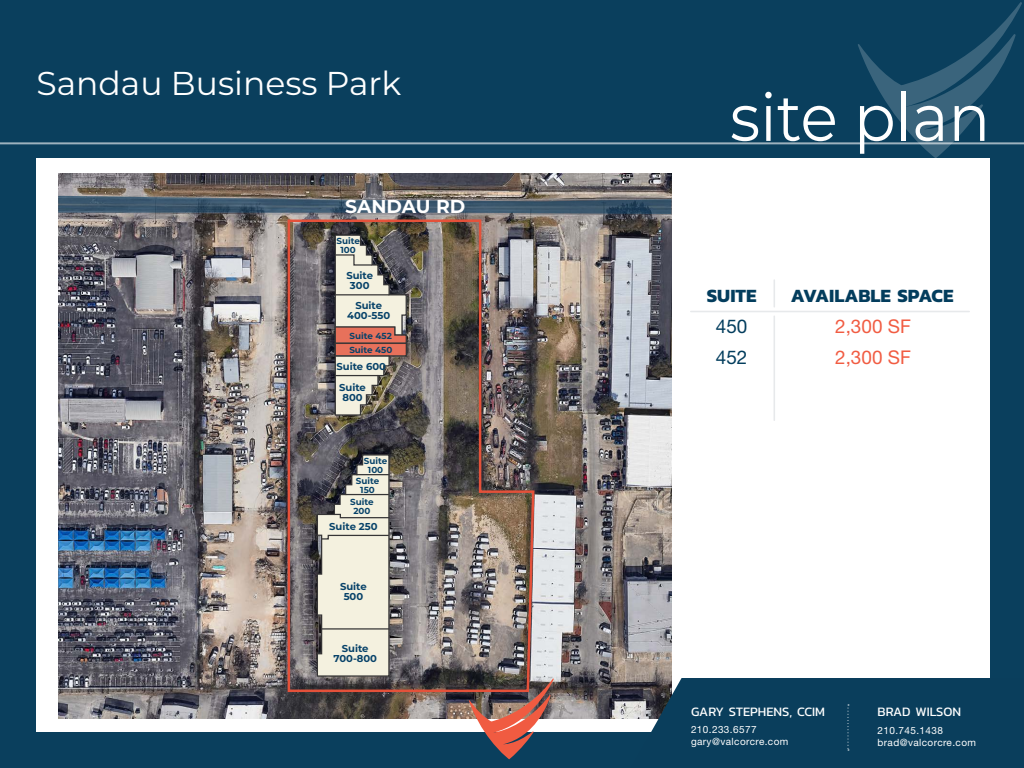
<style>
.page{position:relative;width:1024px;height:768px;background:#fff}
.page>*{position:absolute;margin:0;border:0;box-sizing:border-box;transform-origin:0 0}
.t1{font:66.3px "Montserrat";color:#fff;scale:.93 1}
.t2{font:33px "Montserrat";color:#fff}
.t3{font:700 18.9px "Kanit";color:#033d5d}
.t4{font:18.9px "Helvetica Neue LT Std";color:#f15c42}
.t5{font:18.9px "Helvetica Neue LT Std";color:#033d5d}
.t6{font:700 18.8px "Montserrat";color:#fff}
.t7{font:13px "Kanit";color:#fff}
.t8{font:700 10px "Montserrat";color:#074269}
.t9{font:10px "Helvetica Neue LT Std";letter-spacing:.04em;color:#fff}
.t10{font:700 8.8px "Montserrat";color:#074269}
</style>
<div class="page">
<div style="left:0;top:0;width:1024px;height:158px;background:#0a3f5d"></div>
<div style="left:990px;top:0;width:34px;height:768px;background:#0a3f5d"></div>
<div style="left:0;top:732px;width:1024px;height:36px;background:#0a3f5d"></div>
<div style="left:0;top:0;width:36px;height:768px;background:#0a3f5d"></div>
<svg style="left:858px;top:2px;width:164px;height:156px"></svg>
<hr style="left:0;top:142px;width:1024px;height:2px;background:#fff">
<svg style="left:774px;top:280px;width:1px;height:27px"></svg>
<hr style="left:691px;top:311px;width:278px;height:1px;background:#e7e9eb">
<hr style="left:774px;top:316px;width:1px;height:104px;background:#e7e9eb">
<img style="left:58px;top:173px;width:613px;height:546px">
<svg style="left:58px;top:196px;width:613px;height:18px;background:#4a5e6e"></svg>
<img style="left:286px;top:218px;width:250px;height:475px">
<svg style="left:316px;top:454px;width:75px;height:223px;background:#ccc9bc"></svg>
<hr style="left:346px;top:494px;width:43px;height:1px;background:#363536">
<hr style="left:356px;top:474px;width:33px;height:1px;background:#363536">
<svg style="left:334px;top:234px;width:74px;height:182px;background:#b1a59a"></svg>
<div style="left:335px;top:343px;width:72px;height:13px;background:#e7715b;border:1px solid #363536"></div>
<hr style="left:336px;top:355px;width:53px;height:2px;background:#363536">
<hr style="left:335px;top:375px;width:43px;height:1px;background:#363536">
<img style="left:469px;top:678px;width:85px;height:81px">
<svg style="left:631px;top:678px;width:359px;height:73px;fill:#0a3e5c"></svg>
<svg style="left:848px;top:704px;width:1px;height:47px"></svg>
<p class="t2" style="left:36px;top:61px;width:366px">Sandau Business Park</p>
<p class="t6" style="left:345px;top:192px;width:122px">SANDAU RD</p>
<p class="t10" style="left:337px;top:235px;width:25px">Suite</p>
<p class="t10" style="left:341px;top:243px;width:17px">100</p>
<p class="t8" style="left:346px;top:268px;width:28px">Suite</p>
<p class="t8" style="left:350px;top:278px;width:21px">300</p>
<p class="t8" style="left:355px;top:299px;width:28px">Suite</p>
<p class="t8" style="left:347px;top:309px;width:45px">400-550</p>
<p class="t10" style="left:350px;top:330px;width:44px">Suite 452</p>
<p class="t10" style="left:349px;top:343px;width:45px">Suite 450</p>
<p class="t8" style="left:336px;top:359px;width:51px">Suite 600</p>
<p class="t8" style="left:339px;top:380px;width:28px">Suite</p>
<p class="t8" style="left:343px;top:390px;width:22px">800</p>
<p class="t10" style="left:364px;top:455px;width:25px">Suite</p>
<p class="t10" style="left:368px;top:464px;width:17px">100</p>
<p class="t10" style="left:356px;top:474px;width:25px">Suite</p>
<p class="t10" style="left:360px;top:483px;width:16px">150</p>
<p class="t10" style="left:350px;top:496px;width:25px">Suite</p>
<p class="t10" style="left:353px;top:505px;width:19px">200</p>
<p class="t8" style="left:329px;top:519px;width:50px">Suite 250</p>
<p class="t8" style="left:340px;top:579px;width:28px">Suite</p>
<p class="t8" style="left:344px;top:589px;width:21px">500</p>
<p class="t8" style="left:342px;top:641px;width:28px">Suite</p>
<p class="t8" style="left:333px;top:651px;width:45px">700-800</p>
<p class="t1" style="left:730px;top:72px;width:281px">site plan</p>
<p class="t3" style="left:707px;top:281px;width:51px">SUITE</p>
<p class="t3" style="left:791px;top:281px;width:164px">AVAILABLE SPACE</p>
<p class="t5" style="left:716px;top:315px;width:33px">450</p>
<p class="t5" style="left:716px;top:346px;width:33px">452</p>
<p class="t4" style="left:835px;top:315px;width:77px">2,300 SF</p>
<p class="t4" style="left:835px;top:346px;width:77px">2,300 SF</p>
<p class="t7" style="left:691px;top:702px;width:136px">GARY STEPHENS, CCIM</p>
<p class="t9" style="left:691px;top:724px;width:67px">210.233.6577</p>
<p class="t9" style="left:691px;top:736px;width:99px">gary@valcorcre.com</p>
<p class="t7" style="left:878px;top:702px;width:85px">BRAD WILSON</p>
<p class="t9" style="left:878px;top:724px;width:67px">210.745.1438</p>
<p class="t9" style="left:878px;top:736px;width:100px">brad@valcorcre.com</p>
</div>
